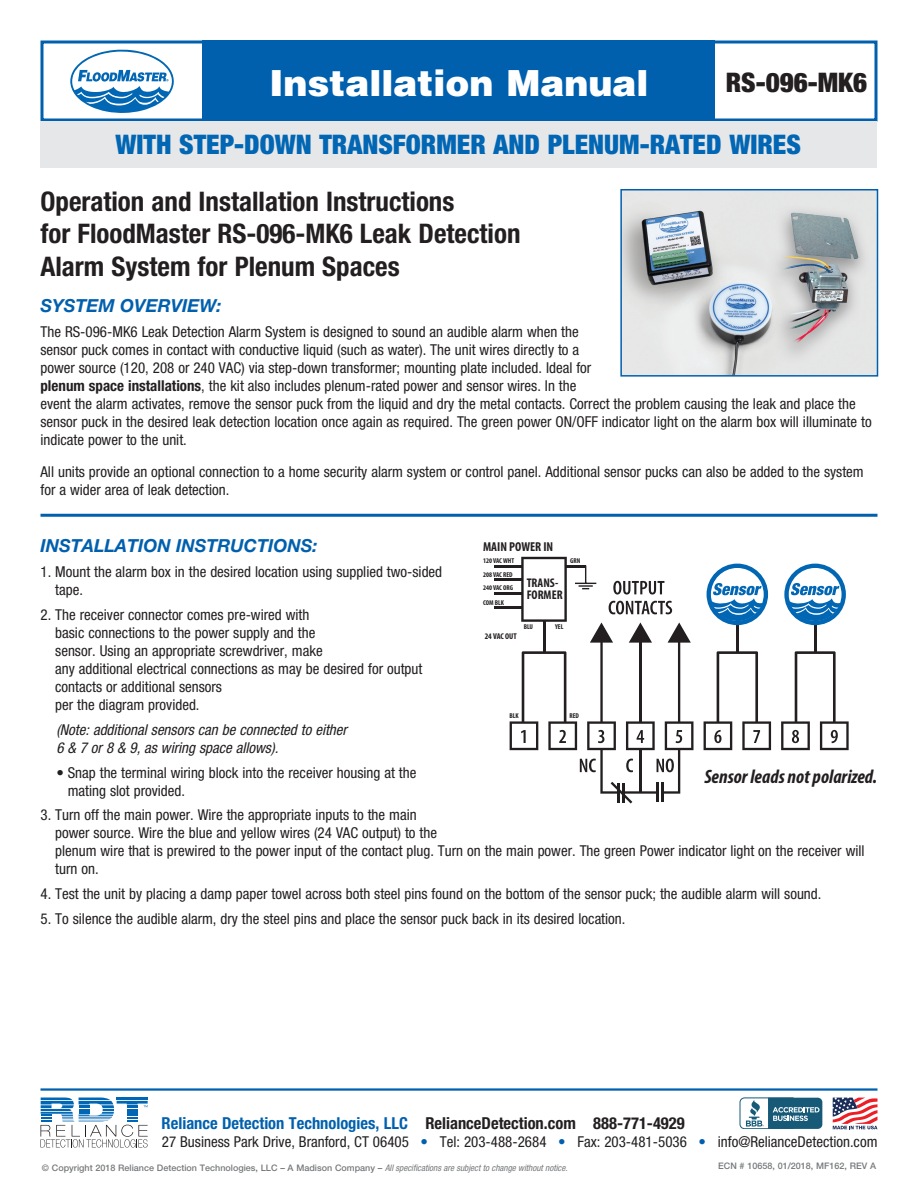
<style>
.page{position:relative;width:918px;height:1188px;background:#fff}
.page>*{position:absolute;margin:0;border:0;box-sizing:border-box;transform-origin:0 0}
.t1{font:900 36px "Helvetica";color:#fff}
.t2{font:700 condensed 27px/32.4px "Helvetica Neue";color:#231f20}
.t3{font:900 condensed 27px "Helvetica Neue";color:#0166b3}
.t4{font:900 condensed 27px "Helvetica Neue";color:#231f20}
.t5{font:italic 700 condensed 19.5px "Myriad Pro";color:#231f20}
.t6{font:italic 700 18px "Helvetica Neue";color:#0160ae}
.t7{font:700 condensed 16.5px "Helvetica Neue";color:#0160ae}
.t8{font:condensed 15px/18px "Helvetica Neue";color:#231f20}
.t9{font:italic condensed 15px/18px "Helvetica Neue";color:#231f20}
.t10{font:700 condensed 12.9px "Myriad Pro";color:#231f20}
.t11{font:700 condensed 12.6px/12.6px "Myriad Pro";color:#231f20}
.t12{font:500 9px "Helvetica Neue";color:#76787b}
.t13{font:700 condensed 8.4px "Myriad Pro";color:#231f20}
.t14{font:700 condensed 7.05px/13.5px "Myriad Pro";color:#231f20}
.s1{font-weight:700}
.s2{color:#231f20}
.s3{font-weight:400;font-style:italic;font-stretch:condensed}
.s4{color:#0160ae}
</style>
<div class="page">
<hr style="left:40px;top:514px;width:837px;height:3px;background:#0160ae">
<div style="left:202px;top:40px;width:513px;height:82px;background:#0160ae"></div>
<div style="left:40px;top:40px;width:837px;height:82px;border:3px solid #0160ae"></div>
<svg style="left:70px;top:50px;width:104px;height:63px"></svg>
<img style="left:623px;top:192px;width:252px;height:182px">
<div style="left:620px;top:189px;width:258px;height:188px;border:2px solid #0160ae"></div>
<hr style="left:40px;top:1088px;width:837px;height:3px;background:#0160ae">
<svg style="left:40px;top:1098px;width:108px;height:50px"></svg>
<svg style="left:740px;top:1098px;width:82px;height:31px"></svg>
<svg style="left:832px;top:1097px;width:46px;height:33px"></svg>
<svg style="left:833px;top:1098px;width:45px;height:31px"></svg>
<div style="left:40px;top:122px;width:837px;height:46px;background:#e6e7e9"></div>
<hr style="left:736px;top:620px;width:2px;height:33px;background:#231f20">
<hr style="left:814px;top:620px;width:2px;height:33px;background:#231f20">
<svg style="left:704px;top:651px;width:67px;height:99px"></svg>
<svg style="left:781px;top:651px;width:68px;height:99px"></svg>
<svg style="left:784px;top:564px;width:62px;height:61px"></svg>
<svg style="left:707px;top:564px;width:61px;height:61px"></svg>
<hr style="left:495px;top:606px;width:28px;height:3px;background:#231f20">
<hr style="left:495px;top:592px;width:28px;height:3px;background:#231f20">
<hr style="left:495px;top:578px;width:28px;height:3px;background:#231f20">
<hr style="left:495px;top:566px;width:28px;height:2px;background:#231f20">
<svg style="left:510px;top:557px;width:183px;height:247px"></svg>
<h1 class="t1" style="left:269px;top:59px;width:381px">Installation Manual</h1>
<h2 class="t4" style="left:726px;top:66px;width:143px">RS-096-MK6</h2>
<h2 class="t3" style="left:116px;top:128px;width:687px">WITH STEP-DOWN TRANSFORMER AND PLENUM-RATED WIRES</h2>
<h2 class="t2" style="left:40px;top:185px;width:482px">Operation and Installation Instructions<br>for FloodMaster RS-096-MK6 Leak Detection<br>Alarm System for Plenum Spaces</h2>
<p class="t6" style="left:40px;top:294px;width:182px">SYSTEM OVERVIEW:</p>
<p class="t8" style="left:40px;top:323px;width:833px">The RS-096-MK6 Leak Detection Alarm System is designed to sound an audible alarm when the<br>sensor puck comes in contact with conductive liquid (such as water). The unit wires directly to a<br>power source (120, 208 or 240 VAC) via step-down transformer; mounting plate included. Ideal for<br><span class="s1">plenum space installations</span>, the kit also includes plenum-rated power and sensor wires. In the<br>event the alarm activates, remove the sensor puck from the liquid and dry the metal contacts. Correct the problem causing the leak and place the sensor puck in the desired leak detection location once again as required. The green power ON/OFF indicator light on the alarm box will illuminate to indicate power to the unit.</p>
<p class="t8" style="left:40px;top:462px;width:825px">All units provide an optional connection to a home security alarm system or control panel. Additional sensor pucks can also be added to the system for a wider area of leak detection.</p>
<p class="t6" style="left:40px;top:534px;width:279px">INSTALLATION INSTRUCTIONS:</p>
<p class="t8" style="left:55px;top:563px;width:388px;text-indent:-15px">1. Mount the alarm box in the desired location using supplied two-sided tape.</p>
<p class="t8" style="left:55px;top:606px;width:369px;text-indent:-15px">2. The receiver connector comes pre-wired with<br>basic connections to the power supply and the<br>sensor. Using an appropriate screwdriver, make<br>any additional electrical connections as may be desired for output contacts or additional sensors<br>per the diagram provided.</p>
<p class="t9" style="left:56px;top:721px;width:292px">(Note: additional sensors can be connected to either<br>6 &amp; 7 or 8 &amp; 9, as wiring space allows).</p>
<p class="t8" style="left:68px;top:763px;width:350px;text-indent:-11px">• Snap the terminal wiring block into the receiver housing at the mating slot provided.</p>
<p class="t8" style="left:55px;top:806px;width:811px;text-indent:-15px">3. Turn off the main power. Wire the appropriate inputs to the main<br>power source. Wire the blue and yellow wires (24 VAC output) to the<br>plenum wire that is prewired to the power input of the contact plug. Turn on the main power. The green Power indicator light on the receiver will turn on.</p>
<p class="t8" style="left:40px;top:885px;width:782px">4. Test the unit by placing a damp paper towel across both steel pins found on the bottom of the sensor puck; the audible alarm will sound.</p>
<p class="t8" style="left:40px;top:910px;width:586px">5. To silence the audible alarm, dry the steel pins and place the sensor puck back in its desired location.</p>
<p class="t10" style="left:483px;top:539px;width:72px">MAIN POWER IN</p>
<p class="t14" style="left:483px;top:554px;width:33px">120 VAC WHT</p>
<p class="t14" style="left:570px;top:554px;width:12px">GRN</p>
<p class="t14" style="left:483px;top:568px;width:32px">208 VAC RED<br>240 VAC ORG</p>
<p class="t14" style="left:483px;top:595px;width:22px">COM BLK</p>
<p class="t14" style="left:524px;top:620px;width:11px">BLU</p>
<p class="t14" style="left:555px;top:620px;width:10px">YEL</p>
<p class="t11" style="left:527px;top:576px;width:37px">TRANS-<br>FORMER</p>
<p class="t13" style="left:485px;top:631px;width:34px">24 VAC OUT</p>
<p class="t14" style="left:510px;top:709px;width:11px">BLK</p>
<p class="t14" style="left:569px;top:709px;width:11px">RED</p>
<h3 class="t5" style="left:704px;top:764px;width:174px">Sensor leads not polarized.</h3>
<p class="t7" style="left:162px;top:1113px;width:525px">Reliance Detection Technologies, LLC <span class="s2">RelianceDetection.com 888-771-4929</span></p>
<p class="t12" style="left:42px;top:1163px;width:527px">© Copyright 2018 Reliance Detection Technologies, LLC – A Madison Company – <span class="s3">All specifications are subject to change without notice.</span></p>
<p class="t12" style="left:718px;top:1161px;width:159px">ECN # 10658, 01/2018, MF162, REV A</p>
<p class="t8" style="left:162px;top:1133px;width:717px">27 Business Park Drive, Branford, CT 06405 <span class="s4">•</span> Tel: 203-488-2684 <span class="s4">•</span> Fax: 203-481-5036 <span class="s4">•</span> info@RelianceDetection.com</p>
</div>
